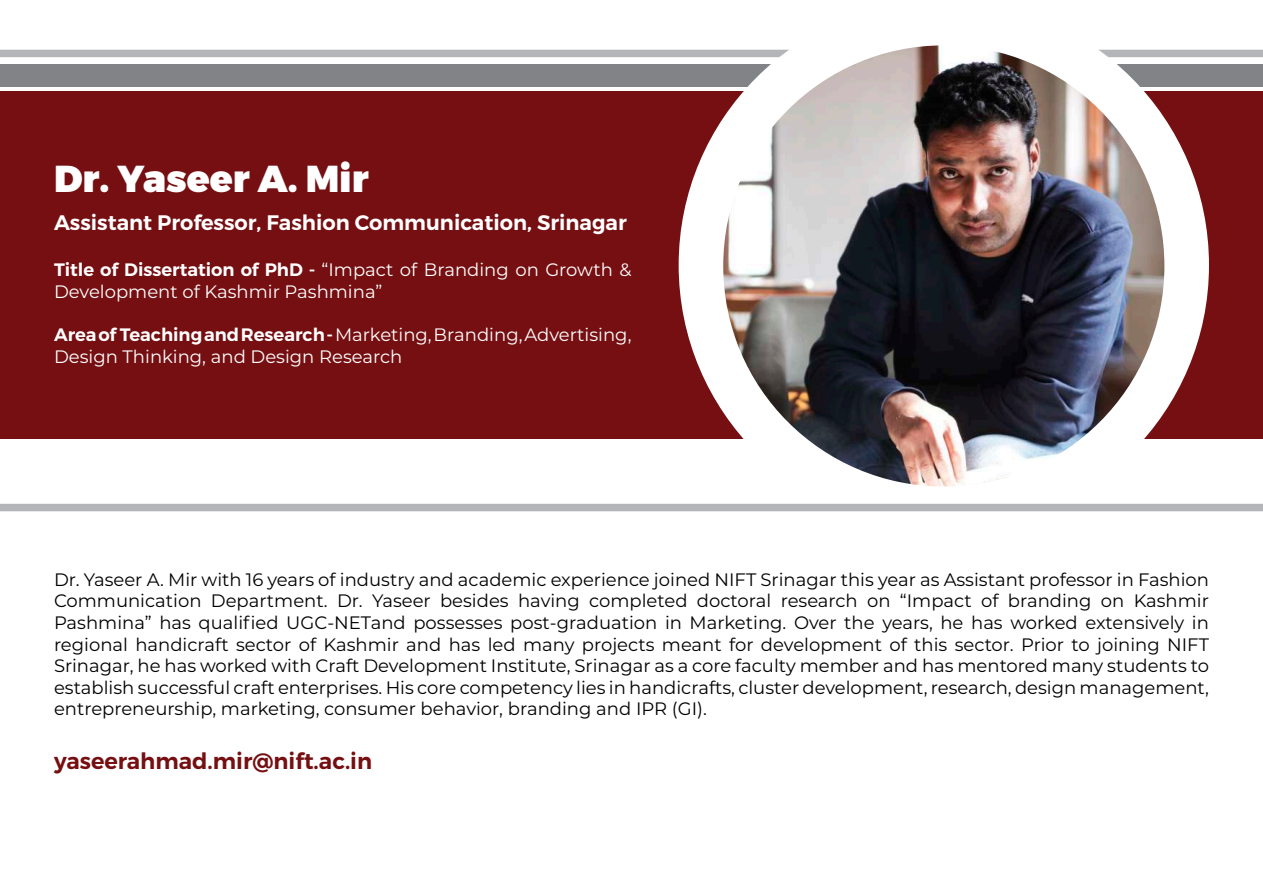
<style>
.page{position:relative;width:1263px;height:893px;background:#fff}
.page>*{position:absolute;margin:0;border:0;box-sizing:border-box;transform-origin:0 0}
.t1{font:900 37.5px "Montserrat";color:#fff}
.t2{font:600 22.5px "Montserrat";color:#750f12}
.t3{font:600 21px "Montserrat";color:#fff}
.t4{font:18px/21.6px "Montserrat";color:#000;text-align:justify}
.t5{font:18px/21.6px "Montserrat";color:#fff}
.s1{font-weight:600}
</style>
<div class="page">
<div style="left:0;top:50px;width:1263px;height:7px;background:#b3b5b8"></div>
<div style="left:0;top:91px;width:1263px;height:348px;background:#750f12"></div>
<div style="left:0;top:64px;width:1263px;height:22px;background:#818386"></div>
<div style="left:679px;top:0;width:530px;height:530px;background:#fff;border-radius:50%"></div>
<img style="left:723px;top:45px;width:441px;height:441px;border-radius:221px">
<div style="left:0;top:504px;width:1263px;height:7px;background:#b3b5b8"></div>
<h1 class="t1" style="left:54px;top:156px;width:316px">Dr. Yaseer A. Mir</h1>
<p class="t3" style="left:54px;top:209px;width:574px">Assistant Professor, Fashion Communication, Srinagar</p>
<p class="t5" style="left:54px;top:258px;width:579px"><span class="s1">Title of Dissertation of PhD -</span> “Impact of Branding on Growth &amp;<br>Development of Kashmir Pashmina”</p>
<p class="t5" style="left:54px;top:323px;width:579px"><span class="s1">Area of Teaching and Research -</span> Marketing, Branding, Advertising,<br>Design Thinking, and Design Research</p>
<p class="t4" style="left:54px;top:568px;width:1156px">Dr. Yaseer A. Mir with 16 years of industry and academic experience joined NIFT Srinagar this year as Assistant professor in Fashion Communication Department. Dr. Yaseer besides having completed doctoral research on “Impact of branding on Kashmir Pashmina” has qualified UGC-NETand possesses post-graduation in Marketing. Over the years, he has worked extensively in regional handicraft sector of Kashmir and has led many projects meant for development of this sector. Prior to joining NIFT Srinagar, he has worked with Craft Development Institute, Srinagar as a core faculty member and has mentored many students to establish successful craft enterprises. His core competency lies in handicrafts, cluster development, research, design management, entrepreneurship, marketing, consumer behavior, branding and IPR (GI).</p>
<p class="t2" style="left:54px;top:747px;width:320px">yaseerahmad.mir@nift.ac.in</p>
</div>
